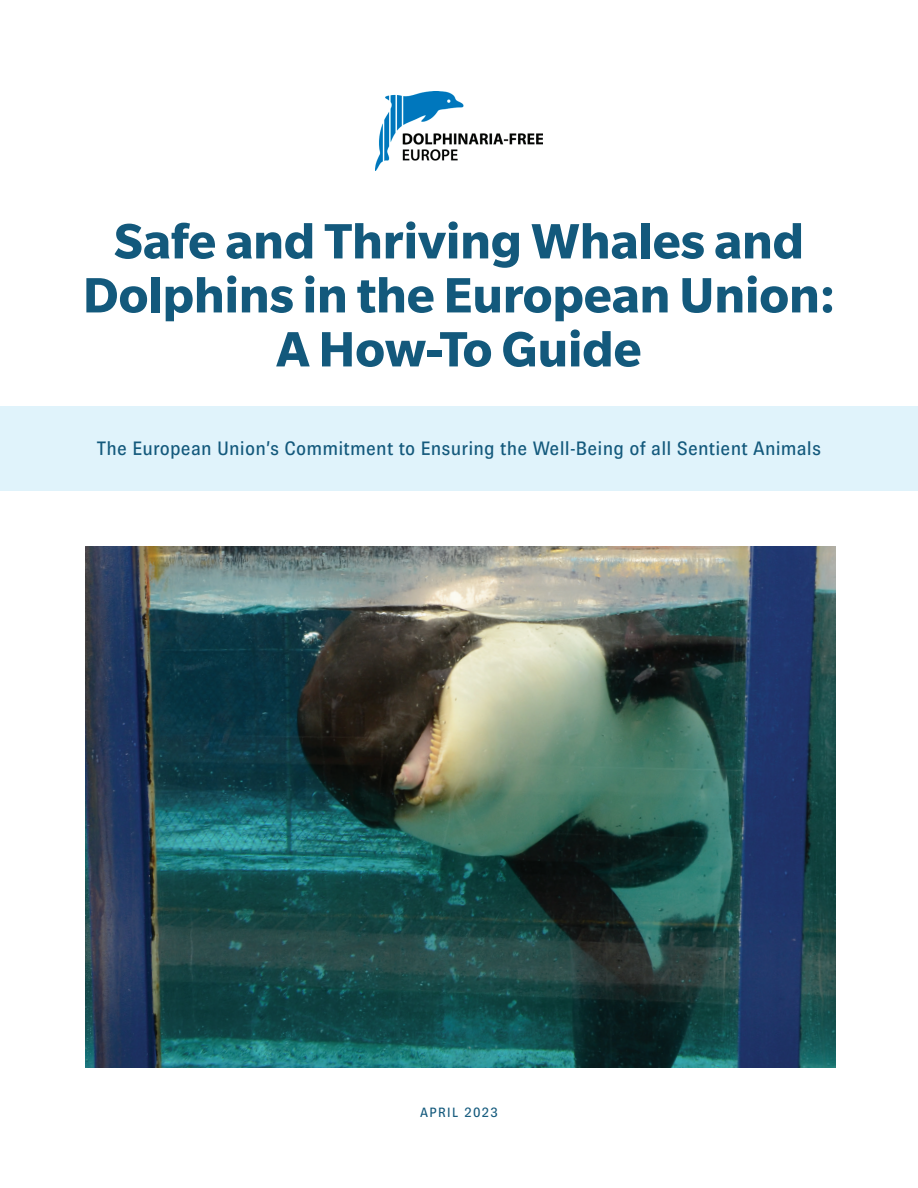
<style>
.page{position:relative;width:918px;height:1188px;background:#fff}
.page>*{position:absolute;margin:0;border:0;box-sizing:border-box;transform-origin:0 0}
.t1{font:700 54px/54px "Slate Pro";color:#13597c;text-align:center}
.t2{font:500 19.5px "Brown Pro";letter-spacing:.01em;color:#13597c}
.t3{font:500 13.5px "Brown Pro";letter-spacing:.1em;color:#13597c}
</style>
<div class="page">
<div style="left:0;top:406px;width:918px;height:85px;background:#e0f3fb"></div>
<img style="left:375px;top:92px;width:168px;height:78px">
<img style="left:86px;top:546px;width:749px;height:521px">
<h1 class="t1" style="left:83px;top:213px;width:754px">Safe and Thriving Whales and<br>Dolphins in the European Union:<br>A How-To Guide</h1>
<p class="t2" style="left:97px;top:437px;width:726px">The European Union’s Commitment to Ensuring the Well-Being of all Sentient Animals</p>
<p class="t3" style="left:420px;top:1105px;width:79px">APRIL 2023</p>
</div>
